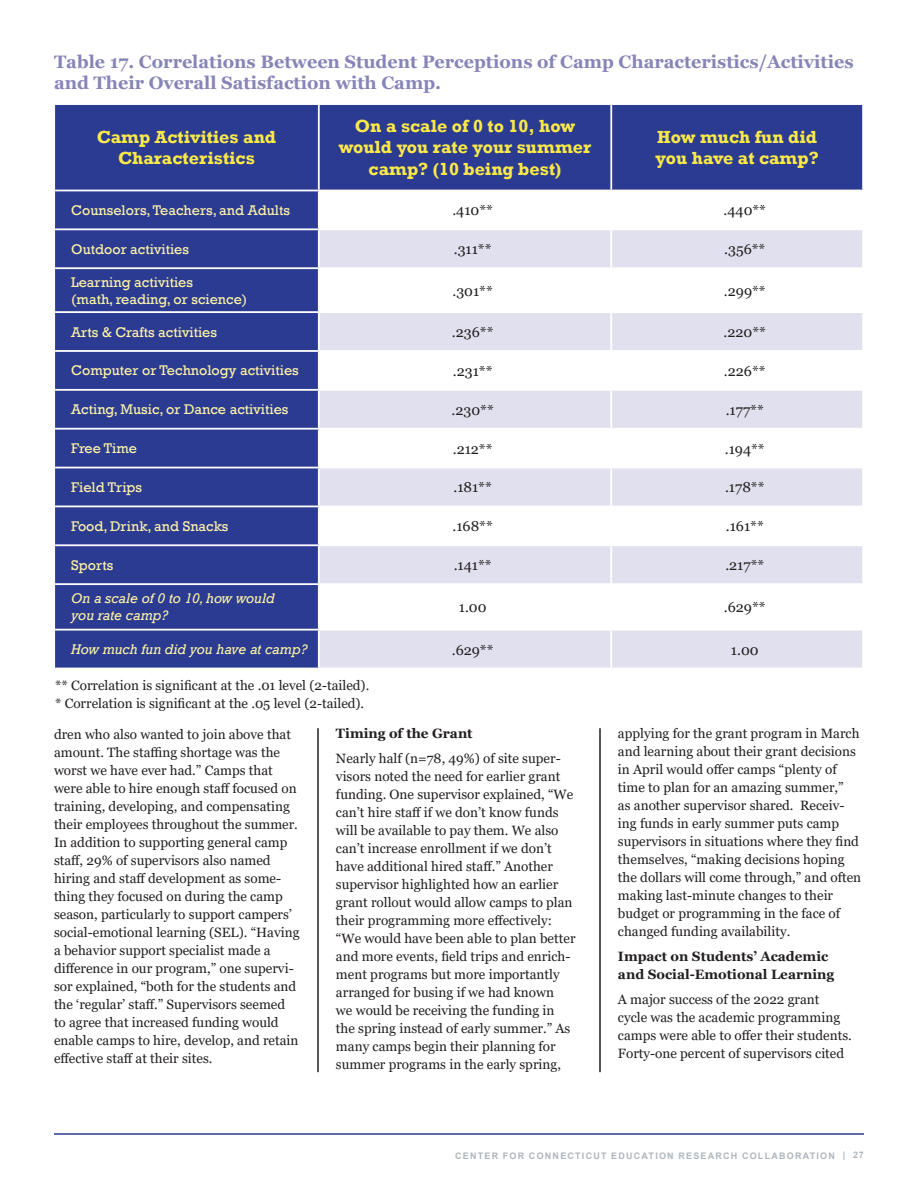
<style>
.page{position:relative;width:918px;height:1188px;background:#fff}
.page>*{position:absolute;margin:0;border:0;box-sizing:border-box;transform-origin:0 0}
.t1{font:700 18px/21.6px "Rockwell";color:#fbe947;text-align:center}
.Section_Header{font:700 18px/21.6px "Georgia";color:#8785b7}
.t2{font:14.4px "Rockwell";color:#fcf2a8}
.t3{font:14.4px "Georgia";color:#231f20}
.t4{font:italic 14.4px "Rockwell";color:#fcf2a8}
.Body_Text{font:13.5px/18px "Georgia";color:#231f20}
.Body_Text-2{font:700 13.5px/18px "Georgia";color:#231f20}
.t5{font:700 9px "Arial";letter-spacing:.135em;color:#aeb6bd}
</style>
<div class="page">
<hr style="left:54px;top:1133px;width:810px;height:2px;background:#2b3b91">
<hr style="left:318px;top:728px;width:1px;height:344px;background:#231f20">
<hr style="left:600px;top:728px;width:1px;height:344px;background:#231f20">
<div style="left:55px;top:105px;width:263px;height:563px;background:#2b3b91"></div>
<div style="left:320px;top:105px;width:542px;height:85px;background:#2b3b91"></div>
<svg style="left:320px;top:230px;width:542px;height:438px;fill:#e0e0ee"></svg>
<hr style="left:610px;top:105px;width:2px;height:85px;background:#fff">
<hr style="left:55px;top:190px;width:264px;height:1px;background:#fff">
<hr style="left:55px;top:228px;width:264px;height:2px;background:#fff">
<hr style="left:610px;top:230px;width:2px;height:37px;background:#fff">
<hr style="left:55px;top:267px;width:264px;height:2px;background:#fff">
<hr style="left:319px;top:267px;width:292px;height:2px;background:#fff">
<hr style="left:611px;top:267px;width:253px;height:2px;background:#fff">
<hr style="left:610px;top:269px;width:2px;height:42px;background:#fff">
<hr style="left:55px;top:311px;width:264px;height:2px;background:#fff">
<hr style="left:319px;top:311px;width:292px;height:2px;background:#fff">
<hr style="left:611px;top:311px;width:253px;height:2px;background:#fff">
<hr style="left:610px;top:313px;width:2px;height:37px;background:#fff">
<hr style="left:55px;top:350px;width:264px;height:2px;background:#fff">
<hr style="left:319px;top:350px;width:292px;height:2px;background:#fff">
<hr style="left:611px;top:350px;width:253px;height:2px;background:#fff">
<hr style="left:610px;top:352px;width:2px;height:37px;background:#fff">
<hr style="left:55px;top:389px;width:264px;height:2px;background:#fff">
<hr style="left:319px;top:389px;width:292px;height:2px;background:#fff">
<hr style="left:611px;top:389px;width:253px;height:2px;background:#fff">
<hr style="left:610px;top:391px;width:2px;height:37px;background:#fff">
<hr style="left:55px;top:428px;width:264px;height:2px;background:#fff">
<hr style="left:319px;top:428px;width:292px;height:2px;background:#fff">
<hr style="left:611px;top:428px;width:253px;height:2px;background:#fff">
<hr style="left:610px;top:430px;width:2px;height:37px;background:#fff">
<hr style="left:55px;top:467px;width:264px;height:1px;background:#fff">
<hr style="left:319px;top:467px;width:292px;height:1px;background:#fff">
<hr style="left:611px;top:467px;width:253px;height:1px;background:#fff">
<hr style="left:610px;top:468px;width:2px;height:38px;background:#fff">
<hr style="left:55px;top:506px;width:264px;height:1px;background:#fff">
<hr style="left:319px;top:506px;width:292px;height:1px;background:#fff">
<hr style="left:611px;top:506px;width:253px;height:1px;background:#fff">
<hr style="left:610px;top:507px;width:2px;height:37px;background:#fff">
<hr style="left:55px;top:544px;width:264px;height:2px;background:#fff">
<hr style="left:319px;top:544px;width:292px;height:2px;background:#fff">
<hr style="left:611px;top:544px;width:253px;height:2px;background:#fff">
<hr style="left:610px;top:546px;width:2px;height:37px;background:#fff">
<hr style="left:55px;top:583px;width:264px;height:2px;background:#fff">
<hr style="left:319px;top:583px;width:292px;height:2px;background:#fff">
<hr style="left:611px;top:583px;width:253px;height:2px;background:#fff">
<hr style="left:610px;top:585px;width:2px;height:44px;background:#fff">
<hr style="left:55px;top:629px;width:264px;height:2px;background:#fff">
<hr style="left:319px;top:629px;width:292px;height:2px;background:#fff">
<hr style="left:611px;top:629px;width:253px;height:2px;background:#fff">
<hr style="left:610px;top:631px;width:2px;height:37px;background:#fff">
<p class="Section_Header" style="left:54px;top:51px;width:801px">Table 17. Correlations Between Student Perceptions of Camp Characteristics/Activities and Their Overall Satisfaction with Camp.</p>
<p class="t1" style="left:97px;top:126px;width:181px">Camp Activities and</p>
<p class="t1" style="left:118px;top:147px;width:138px">Characteristics</p>
<p class="t1" style="left:355px;top:115px;width:222px">On a scale of 0 to 10, how</p>
<p class="t1" style="left:339px;top:137px;width:254px">would you rate your summer camp? (10 being best)</p>
<p class="t1" style="left:657px;top:126px;width:161px">How much fun did</p>
<p class="t1" style="left:656px;top:147px;width:165px">you have at camp?</p>
<p class="t2" style="left:71px;top:202px;width:220px">Counselors, Teachers, and Adults</p>
<p class="t3" style="left:452px;top:202px;width:42px">.410**</p>
<p class="t3" style="left:724px;top:202px;width:44px">.440**</p>
<p class="t2" style="left:71px;top:241px;width:119px">Outdoor activities</p>
<p class="t3" style="left:454px;top:241px;width:39px">.311**</p>
<p class="t3" style="left:724px;top:241px;width:43px">.356**</p>
<p class="t2" style="left:71px;top:273px;width:123px">Learning activities</p>
<p class="t2" style="left:71px;top:291px;width:178px">(math, reading, or science)</p>
<p class="t3" style="left:452px;top:282px;width:42px">.301**</p>
<p class="t3" style="left:724px;top:282px;width:43px">.299**</p>
<p class="t2" style="left:71px;top:323px;width:147px">Arts &amp; Crafts activities</p>
<p class="t3" style="left:452px;top:323px;width:43px">.236**</p>
<p class="t3" style="left:724px;top:323px;width:44px">.220**</p>
<p class="t2" style="left:71px;top:362px;width:229px">Computer or Technology activities</p>
<p class="t3" style="left:453px;top:362px;width:41px">.231**</p>
<p class="t3" style="left:724px;top:362px;width:43px">.226**</p>
<p class="t2" style="left:71px;top:401px;width:219px">Acting, Music, or Dance activities</p>
<p class="t3" style="left:452px;top:401px;width:44px">.230**</p>
<p class="t3" style="left:726px;top:401px;width:40px">.177**</p>
<p class="t2" style="left:71px;top:440px;width:67px">Free Time</p>
<p class="t3" style="left:453px;top:440px;width:41px">.212**</p>
<p class="t3" style="left:725px;top:440px;width:41px">.194**</p>
<p class="t2" style="left:71px;top:479px;width:72px">Field Trips</p>
<p class="t3" style="left:453px;top:479px;width:40px">.181**</p>
<p class="t3" style="left:725px;top:479px;width:41px">.178**</p>
<p class="t2" style="left:71px;top:518px;width:159px">Food, Drink, and Snacks</p>
<p class="t3" style="left:453px;top:518px;width:42px">.168**</p>
<p class="t3" style="left:726px;top:518px;width:39px">.161**</p>
<p class="t2" style="left:71px;top:557px;width:44px">Sports</p>
<p class="t3" style="left:454px;top:556px;width:39px">.141**</p>
<p class="t3" style="left:725px;top:556px;width:40px">.217**</p>
<p class="t4" style="left:71px;top:590px;width:205px">On a scale of 0 to 10, how would</p>
<p class="t4" style="left:71px;top:607px;width:98px">you rate camp?</p>
<p class="t3" style="left:459px;top:599px;width:29px">1.00</p>
<p class="t3" style="left:724px;top:599px;width:43px">.629**</p>
<p class="t4" style="left:71px;top:641px;width:238px">How much fun did you have at camp?</p>
<p class="t3" style="left:452px;top:641px;width:43px">.629**</p>
<p class="t3" style="left:731px;top:641px;width:29px">1.00</p>
<p class="Body_Text" style="left:55px;top:677px;width:316px">** Correlation is significant at the .01 level (2-tailed).</p>
<p class="Body_Text" style="left:55px;top:695px;width:311px">* Correlation is significant at the .05 level (2-tailed).</p>
<p class="Body_Text" style="left:54px;top:726px;width:247px">dren who also wanted to join above that amount. The staffing shortage was the worst we have ever had.” Camps that were able to hire enough staff focused on training, developing, and compensating their employees throughout the summer.<br>In addition to supporting general camp staff, 29% of supervisors also named hiring and staff development as some&shy;thing they focused on during the camp season, particularly to support campers’ social-emotional learning (SEL). “Having a behavior support specialist made a difference in our program,” one supervi&shy;sor explained, “both for the students and the ‘regular’ staff.” Supervisors seemed to agree that increased funding would enable camps to hire, develop, and retain effective staff at their sites.</p>
<p class="Body_Text-2" style="left:336px;top:725px;width:138px">Timing of the Grant</p>
<p class="Body_Text" style="left:336px;top:750px;width:241px">Nearly half (n=78, 49%) of site super&shy;visors noted the need for earlier grant funding. One supervisor explained, “We can’t hire staff if we don’t know funds will be available to pay them. We also can’t increase enrollment if we don’t have additional hired staff.” Another supervisor highlighted how an earlier grant rollout would allow camps to plan their programming more effectively: “We would have been able to plan better and more events, field trips and enrich&shy;ment programs but more importantly arranged for busing if we had known<br>we would be receiving the funding in the spring instead of early summer.” As many camps begin their planning for summer programs in the early spring,</p>
<p class="Body_Text" style="left:618px;top:725px;width:245px">applying for the grant program in March and learning about their grant decisions in April would offer camps “plenty of time to plan for an amazing summer,”<br>as another supervisor shared. Receiv&shy;ing funds in early summer puts camp supervisors in situations where they find themselves, “making decisions hoping the dollars will come through,” and often making last-minute changes to their budget or programming in the face of changed funding availability.</p>
<p class="Body_Text-2" style="left:618px;top:948px;width:218px">Impact on Students’ Academic and Social-Emotional Learning</p>
<p class="Body_Text" style="left:618px;top:991px;width:235px">A major success of the 2022 grant cycle was the academic programming camps were able to offer their students.<br>Forty-one percent of supervisors cited</p>
<p class="t5" style="left:455px;top:1149px;width:410px">CENTER FOR CONNECTICUT EDUCATION RESEARCH COLLABORATION | 27</p>
</div>
